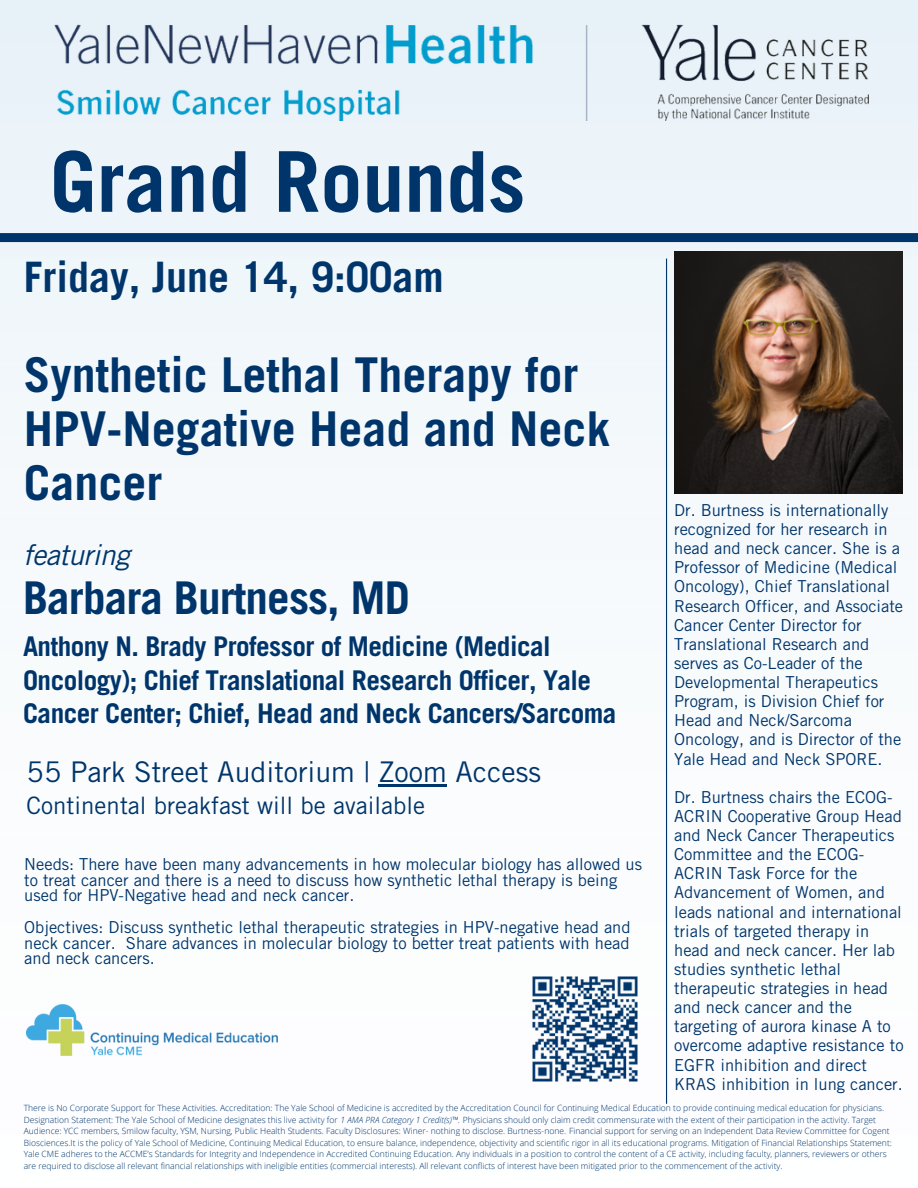
<style>
.page{position:relative;width:918px;height:1188px;background:#fff}
.page>*{position:absolute;margin:0;border:0;box-sizing:border-box;transform-origin:0 0}
.t1{font:700 83.85px "Trade Gothic LT Std";color:#00356b}
.t2{font:700 48px/54px "Trade Gothic LT Std";color:#00356b}
.t3{font:700 45.15px "Trade Gothic LT Std";letter-spacing:-.02em;color:#00356b}
.t4{font:700 42px "Trade Gothic LT Std";color:#00356b}
.t5{font:28.5px "Trade Gothic LT Std";color:#00356b}
.t6{font:italic 28.5px "Trade Gothic LT Std";letter-spacing:-.02em;color:#00356b}
.t7{font:700 27.15px/33.8px "Trade Gothic LT Std";letter-spacing:-.02em;color:#00356b}
.t8{font:24px "Trade Gothic LT Std";color:#00356b}
.t9{font:16.5px/19.2px "Trade Gothic LT Std";color:#00356b}
.t10{font:300 8.55px/11.4px "Open Sans";color:#00356b}
.s1{font-style:italic}
</style>
<div class="page">
<img style="left:0;top:0;width:918px;height:1104px">
<div style="left:0;top:233px;width:918px;height:9px;background:#00356b"></div>
<img style="left:54px;top:25px;width:815px;height:95px">
<img style="left:27px;top:1005px;width:251px;height:50px">
<hr style="left:666px;top:259px;width:1px;height:845px;background:#00356b">
<img style="left:674px;top:252px;width:229px;height:242px">
<img style="left:531px;top:975px;width:108px;height:110px">
<hr style="left:379px;top:785px;width:68px;height:2px;background:#00356b">
<h5 class="t1" style="left:50px;top:151px;width:477px">Grand Rounds</h5>
<h5 class="t4" style="left:24px;top:261px;width:422px">Friday, June 14, 9:00am</h5>
<h5 class="t2" style="left:24px;top:354px;width:588px">Synthetic Lethal Therapy for<br>HPV-Negative Head and Neck<br>Cancer</h5>
<h4 class="t6" style="left:23px;top:544px;width:108px">featuring</h4>
<h4 class="t3" style="left:23px;top:582px;width:388px">Barbara Burtness, MD</h4>
<h4 class="t7" style="left:23px;top:633px;width:595px">Anthony N. Brady Professor of Medicine (Medical<br>Oncology); Chief Translational Research Officer, Yale<br>Cancer Center; Chief, Head and Neck Cancers/Sarcoma</h4>
<h4 class="t5" style="left:27px;top:762px;width:516px">55 Park Street Auditorium | Zoom Access</h4>
<h4 class="t8" style="left:27px;top:797px;width:400px">Continental breakfast will be available</h4>
<p class="t9" style="left:24px;top:858px;width:619px;line-height:15.8px">Needs: There have been many advancements in how molecular biology has allowed us to treat cancer and there is a need to discuss how synthetic lethal therapy is being used for HPV-Negative head and neck cancer.</p>
<p class="t9" style="left:24px;top:921px;width:608px;line-height:15.8px;text-align:justify">Objectives: Discuss synthetic lethal therapeutic strategies in HPV-negative head and neck cancer. Share advances in molecular biology to better treat patients with head and neck cancers.</p>
<h5 class="t9" style="left:674px;top:503px;width:230px">Dr. Burtness is internationally recognized for her research in head and neck cancer. She is a<br>Professor of Medicine (Medical<br>Oncology), Chief Translational<br>Research Officer, and Associate<br>Cancer Center Director for<br>Translational Research and serves as Co-Leader of the<br>Developmental Therapeutics<br>Program, is Division Chief for<br>Head and Neck/Sarcoma<br>Oncology, and is Director of the<br>Yale Head and Neck SPORE.</h5>
<p class="t9" style="left:674px;top:790px;width:231px">Dr. Burtness chairs the ECOG-<br>ACRIN Cooperative Group Head and Neck Cancer Therapeutics<br>Committee and the ECOG-<br>ACRIN Task Force for the<br>Advancement of Women, and leads national and international trials of targeted therapy in head and neck cancer. Her lab studies synthetic lethal therapeutic strategies in head and neck cancer and the targeting of aurora kinase A to overcome adaptive resistance to<br>EGFR inhibition and direct<br>KRAS inhibition in lung cancer.</p>
<p class="t10" style="left:24px;top:1102px;width:870px">There is No Corporate Support for These Activities. Accreditation: The Yale School of Medicine is accredited by the Accreditation Council for Continuing Medical Education to provide continuing medical education for physicians.<br>Designation Statement: The Yale School of Medicine designates this live activity for <span class="s1">1 AMA PRA Category 1 Credit(s)™.</span> Physicians should only claim credit commensurate with the extent of their participation in the activity. Target Audience: YCC members, Smilow faculty, YSM, Nursing, Public Health Students. Faculty Disclosures: Winer- nothing to disclose. Burtness-none. Financial support for serving on an Independent Data Review Committee for Cogent Biosciences.It is the policy of Yale School of Medicine, Continuing Medical Education, to ensure balance, independence, objectivity and scientific rigor in all its educational programs. Mitigation of Financial Relationships Statement:<br>Yale CME adheres to the ACCME’s Standards for Integrity and Independence in Accredited Continuing Education. Any individuals in a position to control the content of a CE activity, including faculty, planners, reviewers or others are required to disclose all relevant financial relationships with ineligible entities (commercial interests). All relevant conflicts of interest have been mitigated prior to the commencement of the activity.</p>
</div>
